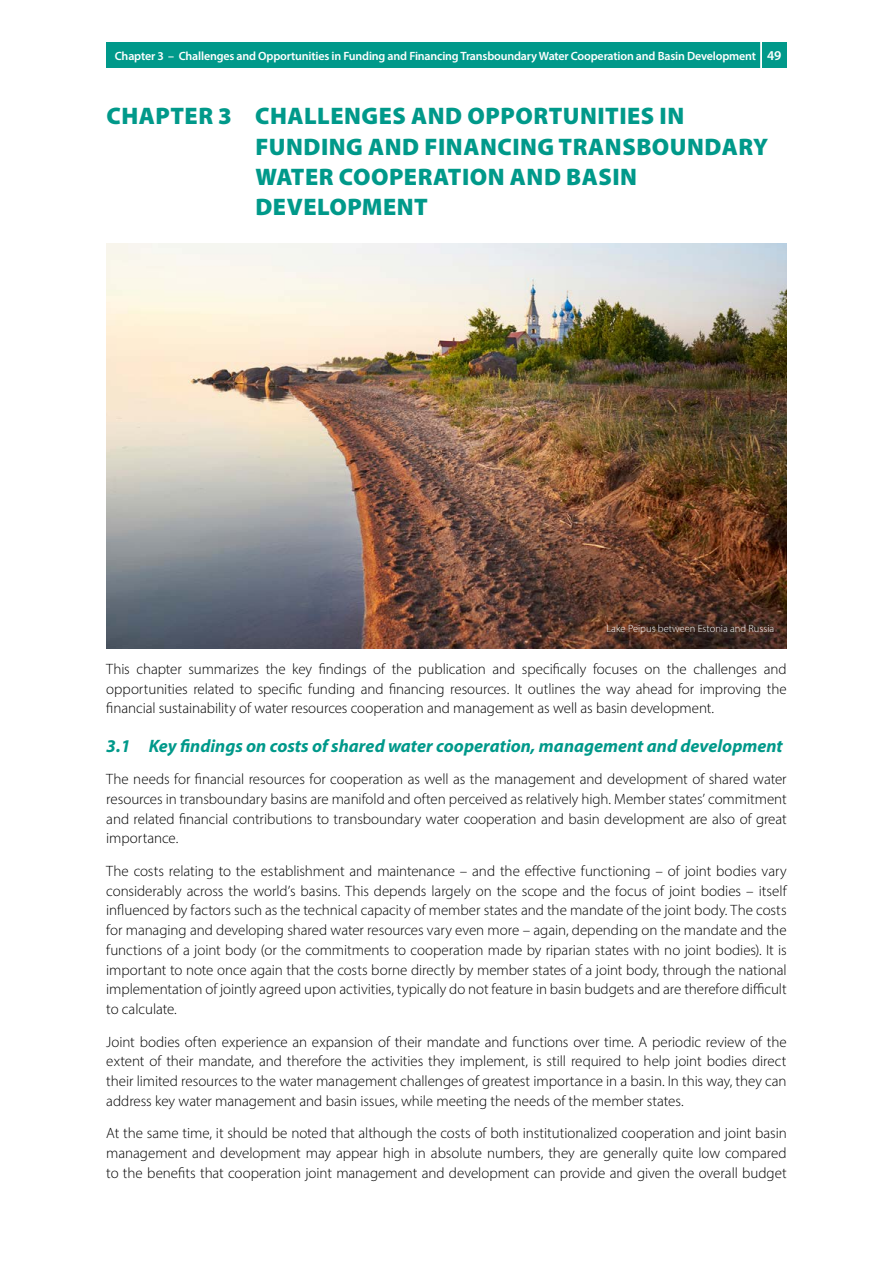
<style>
.page{position:relative;width:893px;height:1263px;background:#fff}
.page>*{position:absolute;margin:0;border:0;box-sizing:border-box;transform-origin:0 0}
.t1{font:900 24px/30.3px "Myriad Pro";letter-spacing:.02em;color:#00998a}
.t2{font:italic 700 18px "Myriad Pro";color:#00998a}
.t3{font:300 15px/19.8px "Myriad Pro";letter-spacing:-.005em;color:#000;text-align:justify}
.t4{font:600 12px "Myriad Pro";letter-spacing:-.015em;color:#fff}
.t5{font:300 10.5px "Myriad Pro";color:#fff}
.s1{font-size:13.5px}
</style>
<div class="page">
<div style="left:106px;top:43px;width:681px;height:25px;background:#00998a"></div>
<hr style="left:760px;top:36px;width:2px;height:50px;background:#fff">
<img style="left:106px;top:244px;width:681px;height:404px">
<p class="t4" style="left:115px;top:48px;width:668px">Chapter 3 – Challenges and Opportunities in Funding and Financing Transboundary Water Cooperation and Basin Development <span class="s1">49</span></p>
<h1 class="t1" style="left:255px;top:100px;width:514px;text-indent:-149px">CHAPTER 3 CHALLENGES AND OPPORTUNITIES IN<br>FUNDING AND FINANCING TRANSBOUNDARY<br>WATER COOPERATION AND BASIN<br>DEVELOPMENT</h1>
<p class="t5" style="left:607px;top:622px;width:169px">Lake Peipus between Estonia and Russia</p>
<p class="t3" style="left:106px;top:659px;width:682px">This chapter summarizes the key findings of the publication and specifically focuses on the challenges and opportunities related to specific funding and financing resources. It outlines the way ahead for improving the financial sustainability of water resources cooperation and management as well as basin development.</p>
<p class="t2" style="left:106px;top:734px;width:678px">3.1 Key findings on costs of shared water cooperation, management and development</p>
<p class="t3" style="left:106px;top:769px;width:682px">The needs for financial resources for cooperation as well as the management and development of shared water resources in transboundary basins are manifold and often perceived as relatively high. Member states’ commitment and related financial contributions to transboundary water cooperation and basin development are also of great importance.</p>
<p class="t3" style="left:106px;top:861px;width:682px">The costs relating to the establishment and maintenance – and the effective functioning – of joint bodies vary considerably across the world’s basins. This depends largely on the scope and the focus of joint bodies – itself influenced by factors such as the technical capacity of member states and the mandate of the joint body. The costs for managing and developing shared water resources vary even more – again, depending on the mandate and the functions of a joint body (or the commitments to cooperation made by riparian states with no joint bodies). It is important to note once again that the costs borne directly by member states of a joint body, through the national implementation of jointly agreed upon activities, typically do not feature in basin budgets and are therefore difficult to calculate.</p>
<p class="t3" style="left:106px;top:1032px;width:682px">Joint bodies often experience an expansion of their mandate and functions over time. A periodic review of the extent of their mandate, and therefore the activities they implement, is still required to help joint bodies direct their limited resources to the water management challenges of greatest importance in a basin. In this way, they can address key water management and basin issues, while meeting the needs of the member states.</p>
<p class="t3" style="left:106px;top:1123px;width:682px">At the same time, it should be noted that although the costs of both institutionalized cooperation and joint basin management and development may appear high in absolute numbers, they are generally quite low compared to the benefits that cooperation joint management and development can provide and given the overall budget</p>
</div>
